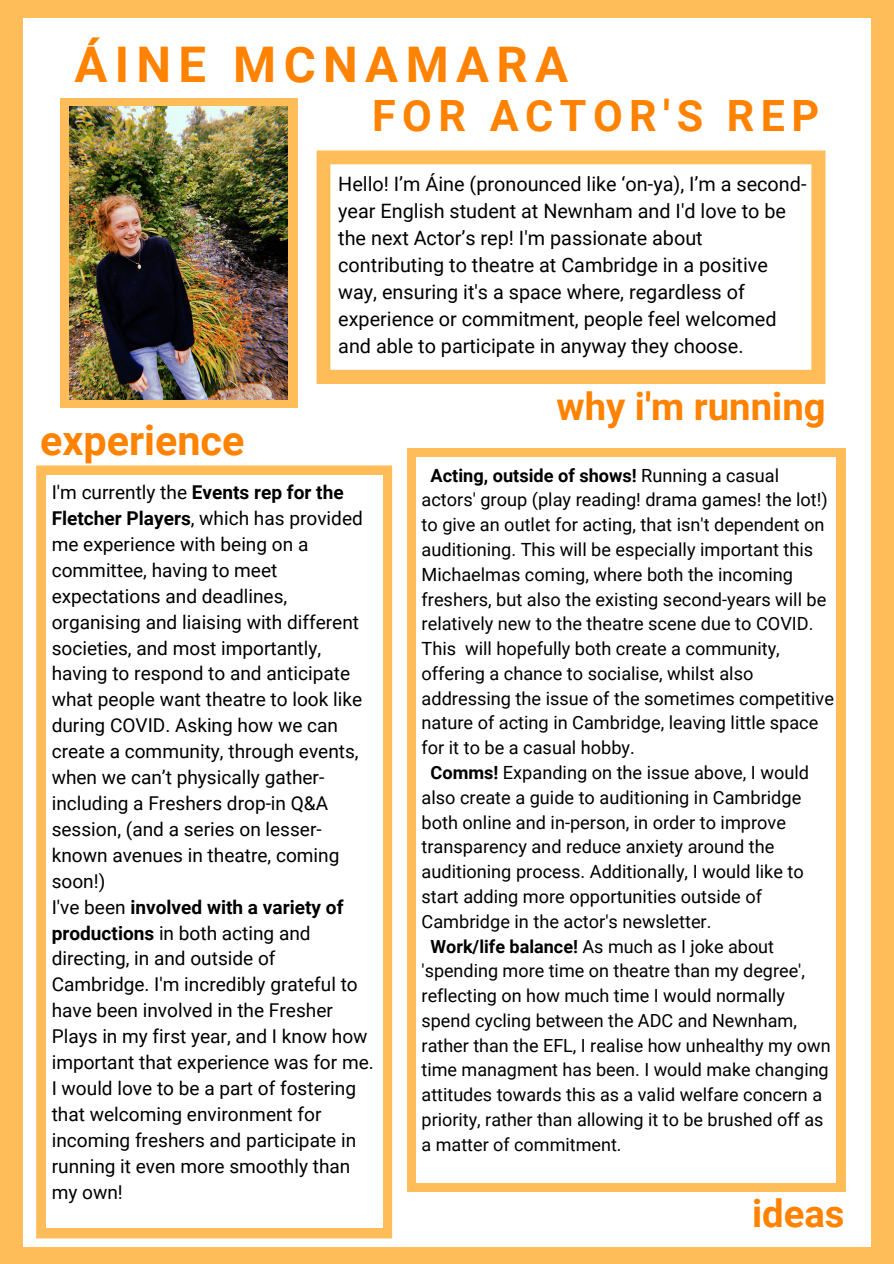
<style>
.page{position:relative;width:894px;height:1264px;background:#fff}
.page>*{position:absolute;margin:0;border:0;box-sizing:border-box;transform-origin:0 0}
.t1{font:700 49.05px "Roboto";letter-spacing:.15em;color:#ff8200}
.t2{font:700 43.05px "Roboto";letter-spacing:.15em;color:#ff8200}
.t3{font:700 41.25px "Roboto";color:#ff8200}
.t4{font:700 38.25px "Roboto";color:#ff8200}
.t5{font:19.8px/27px "Roboto";color:#000}
.t6{font:19.05px/26px "Roboto";color:#000}
.t7{font:18.15px/24.8px "Roboto";color:#000}
.t8{font:18px/24.8px "Roboto";color:#000}
.s1{font-weight:700}
</style>
<div class="page">
<div style="left:0;top:0;width:893px;height:1263px;background:#ffbd59"></div>
<div style="left:24px;top:19px;width:846px;height:1227px;background:#fff"></div>
<div style="left:60px;top:98px;width:237px;height:309px;background:#ffbd59"></div>
<img style="left:69px;top:107px;width:218px;height:292px">
<svg style="left:316px;top:150px;width:509px;height:234px"></svg>
<div style="left:36px;top:465px;width:356px;height:773px;background:#ffbd59"></div>
<div style="left:46px;top:476px;width:336px;height:751px;background:#fff"></div>
<div style="left:407px;top:448px;width:438px;height:743px;background:#ffbd59"></div>
<div style="left:416px;top:457px;width:419px;height:725px;background:#fff"></div>
<p class="t1" style="left:74px;top:37px;width:495px">ÁINE MCNAMARA</p>
<p class="t2" style="left:372px;top:91px;width:448px">FOR ACTOR'S REP</p>
<p class="t3" style="left:40px;top:416px;width:206px">experience</p>
<p class="t5" style="left:338px;top:171px;width:469px">Hello! I’m Áine (pronounced like ‘on-ya), I’m a second&shy;year English student at Newnham and I'd love to be the next Actor’s rep! I'm passionate about contributing to theatre at Cambridge in a positive way, ensuring it's a space where, regardless of experience or commitment, people feel welcomed and able to participate in anyway they choose.</p>
<p class="t4" style="left:556px;top:385px;width:270px">why i'm running</p>
<p class="t6" style="left:52px;top:479px;width:312px">I'm currently the <span class="s1">Events rep for the<br>Fletcher Players</span>, which has provided me experience with being on a committee, having to meet expectations and deadlines, organising and liaising with different societies, and most importantly, having to respond to and anticipate what people want theatre to look like during COVID. Asking how we can create a community, through events, when we can’t physically gather&shy;including a Freshers drop-in Q&amp;A session, (and a series on lesser&shy;known avenues in theatre, coming soon!)</p>
<p class="t6" style="left:52px;top:894px;width:323px">I've been <span class="s1">involved with a variety of productions</span> in both acting and directing, in and outside of<br>Cambridge. I'm incredibly grateful to have been involved in the Fresher<br>Plays in my first year, and I know how important that experience was for me.<br>I would love to be a part of fostering that welcoming environment for incoming freshers and participate in running it even more smoothly than my own!</p>
<p class="t7" style="left:421px;top:463px;width:414px;text-indent:9px"><span class="s1">Acting, outside of shows!</span> Running a casual actors' group (play reading! drama games! the lot!) to give an outlet for acting, that isn't dependent on auditioning. This will be especially important this Michaelmas coming, where both the incoming freshers, but also the existing second-years will be relatively new to the theatre scene due to COVID.<br>This will hopefully both create a community, offering a chance to socialise, whilst also addressing the issue of the sometimes competitive nature of acting in Cambridge, leaving little space for it to be a casual hobby.</p>
<p class="t7" style="left:421px;top:760px;width:389px;text-indent:9px"><span class="s1">Comms!</span> Expanding on the issue above, I would also create a guide to auditioning in Cambridge both online and in-person, in order to improve transparency and reduce anxiety around the auditioning process. Additionally, I would like to start adding more opportunities outside of Cambridge in the actor's newsletter.</p>
<p class="t8" style="left:421px;top:934px;width:410px;text-indent:9px"><span class="s1">Work/life balance!</span> As much as I joke about 'spending more time on theatre than my degree', reflecting on how much time I would normally spend cycling between the ADC and Newnham, rather than the EFL, I realise how unhealthy my own time managment has been. I would make changing attitudes towards this as a valid welfare concern a priority, rather than allowing it to be brushed off as a matter of commitment.</p>
<p class="t4" style="left:751px;top:1191px;width:94px">ideas</p>
</div>
